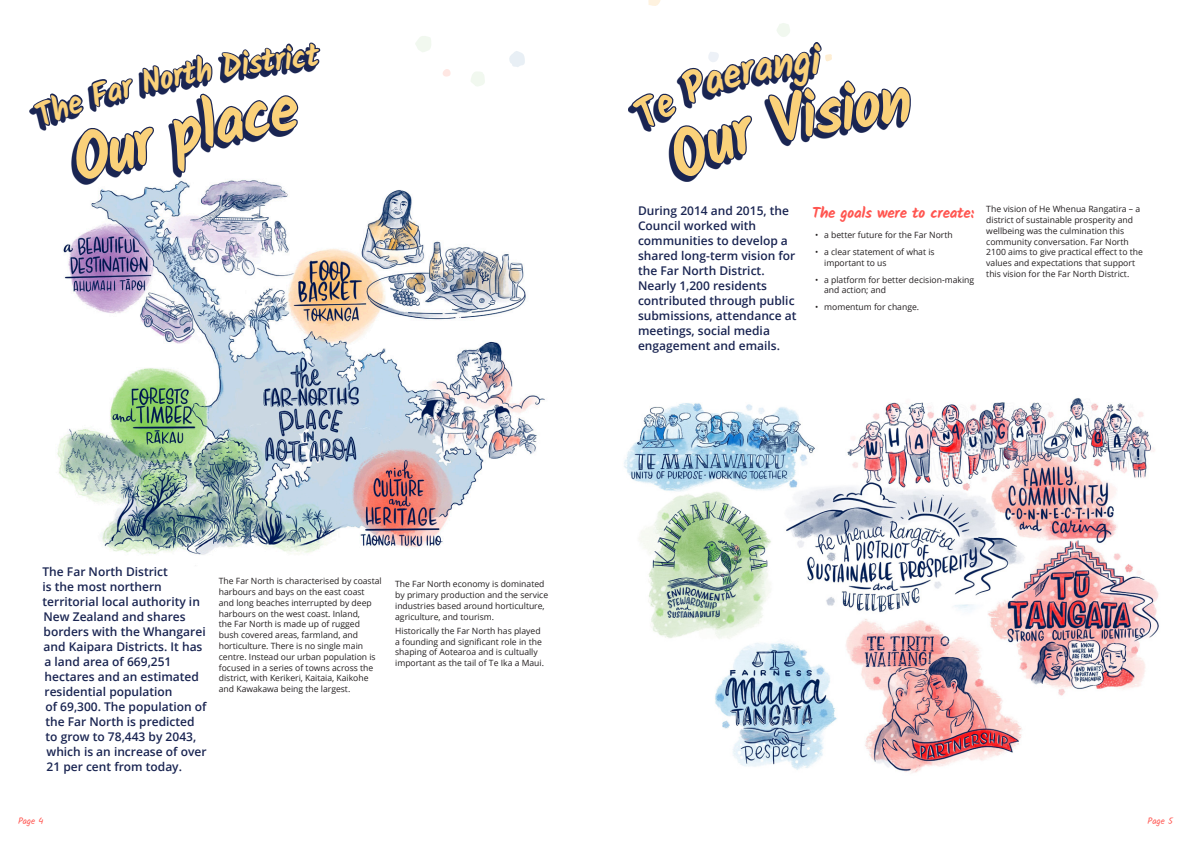
<style>
.page{position:relative;width:1191px;height:842px;background:#fff}
.page>*{position:absolute;margin:0;border:0;box-sizing:border-box;transform-origin:0 0}
.Paragraph_header{font:700 15px "Kalam";letter-spacing:-.02em;color:#ff5550}
.Introductory_copy{font:600 12px/15px "Open Sans";color:#1a2552}
.t1{font:9px "Kalam";letter-spacing:-.01em;color:#ff5550}
.Body{font:8.6px/10.8px "Open Sans";color:#231f20}
</style>
<div class="page">
<svg style="left:415px;top:36px;width:16px;height:16px"></svg>
<svg style="left:509px;top:51px;width:16px;height:16px"></svg>
<svg style="left:471px;top:72px;width:14px;height:14px"></svg>
<svg style="left:648px;top:0;width:12px;height:6px"></svg>
<svg style="left:443px;top:69px;width:8px;height:8px"></svg>
<img style="left:57px;top:185px;width:488px;height:370px">
<svg style="left:30px;top:106px;width:247px;height:79px"></svg>
<img style="left:624px;top:398px;width:535px;height:375px">
<svg style="left:34px;top:47px;width:283px;height:134px"></svg>
<svg style="left:632px;top:23px;width:276px;height:157px"></svg>
<p class="Introductory_copy" style="left:43px;top:564px;width:127px">The Far North District</p>
<p class="Introductory_copy" style="left:43px;top:579px;width:121px">is the most northern</p>
<p class="Introductory_copy" style="left:43px;top:594px;width:159px">territorial local authority in</p>
<p class="Introductory_copy" style="left:44px;top:609px;width:144px">New Zealand and shares</p>
<p class="Introductory_copy" style="left:44px;top:624px;width:164px">borders with the Whangarei</p>
<p class="Introductory_copy" style="left:44px;top:639px;width:160px">and Kaipara Districts. It has</p>
<p class="Introductory_copy" style="left:45px;top:654px;width:128px">a land area of 669,251</p>
<p class="Introductory_copy" style="left:45px;top:669px;width:156px">hectares and an estimated</p>
<p class="Introductory_copy" style="left:45px;top:684px;width:130px">residential population</p>
<p class="Introductory_copy" style="left:46px;top:699px;width:163px">of 69,300. The population of</p>
<p class="Introductory_copy" style="left:46px;top:714px;width:151px">the Far North is predicted</p>
<p class="Introductory_copy" style="left:46px;top:729px;width:152px">to grow to 78,443 by 2043,</p>
<p class="Introductory_copy" style="left:47px;top:744px;width:161px">which is an increase of over</p>
<p class="Introductory_copy" style="left:47px;top:759px;width:137px">21 per cent from today.</p>
<p class="Body" style="left:219px;top:575px;width:164px">The Far North is characterised by coastal harbours and bays on the east coast and long beaches interrupted by deep harbours on the west coast. Inland,<br>the Far North is made up of rugged bush covered areas, farmland, and horticulture. There is no single main centre. Instead our urban population is focused in a series of towns across the district, with Kerikeri, Kaitaia, Kaikohe and Kawakawa being the largest.</p>
<p class="Body" style="left:395px;top:579px;width:154px">The Far North economy is dominated by primary production and the service industries based around horticulture, agriculture, and tourism.</p>
<p class="Body" style="left:395px;top:625px;width:150px">Historically the Far North has played a founding and significant role in the shaping of Aotearoa and is cultually important as the tail of Te Ika a Maui.</p>
<p class="Introductory_copy" style="left:638px;top:203px;width:160px">During 2014 and 2015, the<br>Council worked with communities to develop a shared long-term vision for the Far North District.<br>Nearly 1,200 residents contributed through public submissions, attendance at meetings, social media engagement and emails.</p>
<p class="Paragraph_header" style="left:812px;top:205px;width:164px">The goals were to create:</p>
<p class="Body" style="left:815px;top:230px;width:139px">• a better future for the Far North</p>
<p class="Body" style="left:824px;top:246px;width:112px;text-indent:-9px">• a clear statement of what is important to us</p>
<p class="Body" style="left:824px;top:274px;width:152px;text-indent:-9px">• a platform for better decision-making and action; and</p>
<p class="Body" style="left:815px;top:302px;width:105px">• momentum for change.</p>
<p class="Body" style="left:986px;top:203px;width:158px">The vision of He Whenua Rangatira – a district of sustainable prosperity and wellbeing was the culmination this community conversation. Far North 2100 aims to give practical effect to the values and expectations that support this vision for the Far North District.</p>
<p class="t1" style="left:18px;top:815px;width:27px">Page 4</p>
<p class="t1" style="left:1147px;top:815px;width:27px">Page 5</p>
</div>
